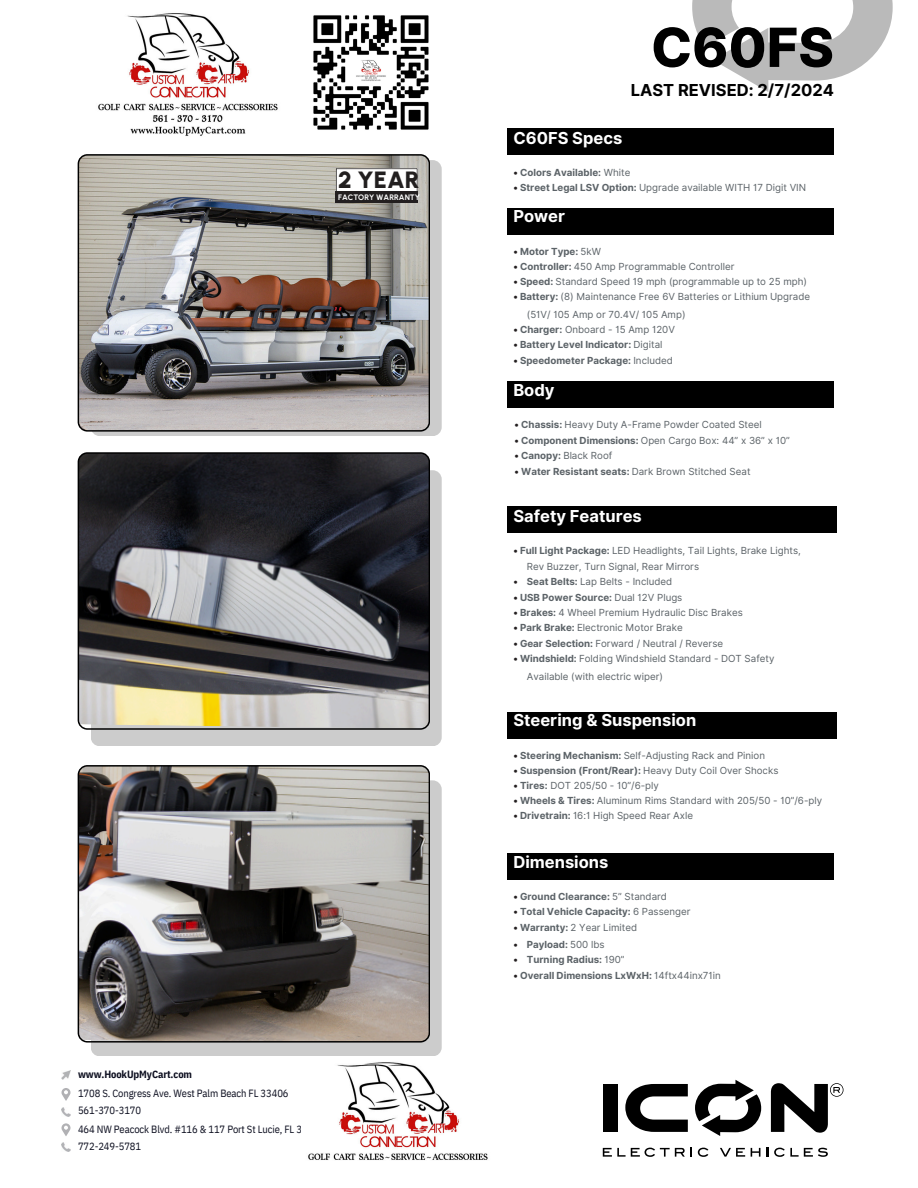
<style>
.page{position:relative;width:918px;height:1188px;background:#fff}
.page>*{position:absolute;margin:0;border:0;box-sizing:border-box;transform-origin:0 0}
.t1{font:800 54px "Inter";color:#000}
.t2{font:900 23.48px "Urbanist";color:#221f1f}
.t3{font:700 16.5px "Inter";color:#fff}
.t4{font:700 16.5px "Inter";color:#000}
.t5{font:10.5px/16.9px "IBM Plex Sans Cond";letter-spacing:-.01em;color:#0c0e1f}
.t6{font:700 10.5px "IBM Plex Sans Cond";letter-spacing:-.01em;color:#0c0e1f}
.t7{font:9.75px "Inter";color:#5b6267}
.t8{font:700 9.75px/15.1px "Inter";color:#5b6267}
.t9{font:700 9.75px/15.1px "Inter";color:#231f20}
.t10{font:700 7.88px "Urbanist";color:#fff}
.s1{color:#231f20}
.s2{font-weight:400}
.s3{font-weight:700;color:#231f20}
.s4{font-weight:700}
</style>
<div class="page">
<div style="left:91px;top:160px;width:351px;height:276px;background:#ccc;border-radius:9px"></div>
<svg style="left:692px;top:0;width:201px;height:92px"></svg>
<img style="left:78px;top:154px;width:352px;height:278px">
<div style="left:91px;top:780px;width:351px;height:276px;background:#ccc;border-radius:9px"></div>
<svg style="left:78px;top:765px;width:352px;height:278px"></svg>
<div style="left:91px;top:470px;width:351px;height:276px;background:#ccc;border-radius:9px"></div>
<svg style="left:78px;top:452px;width:352px;height:278px"></svg>
<svg style="left:336px;top:168px;width:82px;height:25px;background:#ebeaea"></svg>
<div style="left:336px;top:192px;width:81px;height:11px;background:#231f20"></div>
<div style="left:507px;top:506px;width:329px;height:26px;background:#000"></div>
<div style="left:507px;top:712px;width:329px;height:26px;background:#000"></div>
<div style="left:507px;top:128px;width:327px;height:26px;background:#000"></div>
<div style="left:507px;top:208px;width:327px;height:26px;background:#000"></div>
<div style="left:507px;top:381px;width:327px;height:27px;background:#000"></div>
<div style="left:507px;top:854px;width:327px;height:26px;background:#000"></div>
<div style="left:603px;top:1084px;width:15px;height:48px;background:#000"></div>
<svg style="left:603px;top:1148px;width:89px;height:9px"></svg>
<svg style="left:698px;top:1148px;width:10px;height:9px"></svg>
<svg style="left:625px;top:1084px;width:63px;height:48px"></svg>
<svg style="left:695px;top:1080px;width:66px;height:56px"></svg>
<svg style="left:720px;top:1148px;width:25px;height:9px"></svg>
<svg style="left:751px;top:1148px;width:9px;height:9px"></svg>
<svg style="left:774px;top:1148px;width:54px;height:9px"></svg>
<svg style="left:771px;top:1083px;width:73px;height:50px"></svg>
<img style="left:98px;top:13px;width:180px;height:123px">
<img style="left:313px;top:15px;width:116px;height:115px">
<svg style="left:62px;top:1107px;width:8px;height:9px"></svg>
<svg style="left:62px;top:1143px;width:8px;height:9px"></svg>
<svg style="left:62px;top:1071px;width:9px;height:9px"></svg>
<svg style="left:62px;top:1088px;width:8px;height:13px"></svg>
<svg style="left:61px;top:1123px;width:9px;height:13px"></svg>
<img style="left:308px;top:1062px;width:180px;height:98px">
<h3 class="t2" style="left:338px;top:166px;width:83px">2 YEAR</h3>
<h5 class="t10" style="left:338px;top:192px;width:83px">FACTORY WARRANTY</h5>
<h4 class="t6" style="left:78px;top:1068px;width:116px">www.HookUpMyCart.com</h4>
<p class="t5" style="left:78px;top:1085px;width:212px">1708 S. Congress Ave. West Palm Beach FL 33406<br>561-370-3170</p>
<p class="t5" style="left:78px;top:1121px;width:248px">464 NW Peacock Blvd. #116 &amp; 117 Port St Lucie, FL 34986<br>772-249-5781</p>
<p class="t1" style="left:651px;top:15px;width:184px">C60FS</p>
<p class="t4" style="left:631px;top:80px;width:205px">LAST REVISED: 2/7/2024</p>
<h3 class="t3" style="left:513px;top:128px;width:110px">C60FS Specs</h3>
<h5 class="t8" style="left:513px;top:165px;width:119px"><span class="s1">•</span> Colors Available: <span class="s2">White</span></h5>
<h5 class="t7" style="left:513px;top:182px;width:294px"><span class="s3">•</span> <span class="s4">Street Legal LSV Option:</span> Upgrade available WITH 17 Digit VIN</h5>
<h5 class="t3" style="left:513px;top:206px;width:53px">Power</h5>
<h5 class="t8" style="left:513px;top:243px;width:89px"><span class="s1">•</span> Motor Type: <span class="s2">5kW</span></h5>
<h5 class="t7" style="left:513px;top:260px;width:223px"><span class="s3">•</span> <span class="s4">Controller:</span> 450 Amp Programmable Controller</h5>
<h5 class="t7" style="left:513px;top:276px;width:295px"><span class="s3">•</span> <span class="s4">Speed:</span> Standard Speed 19 mph (programmable up to 25 mph)</h5>
<h5 class="t7" style="left:513px;top:291px;width:298px"><span class="s3">•</span> <span class="s4">Battery:</span> (8) Maintenance Free 6V Batteries or Lithium Upgrade</h5>
<h3 class="t7" style="left:527px;top:308px;width:160px">(51V/ 105 Amp or 70.4V/ 105 Amp)</h3>
<h5 class="t7" style="left:513px;top:324px;width:163px"><span class="s3">•</span> <span class="s4">Charger:</span> Onboard - 15 Amp 120V</h5>
<h5 class="t8" style="left:513px;top:337px;width:151px"><span class="s1">•</span> Battery Level Indicator: <span class="s2">Digital</span></h5>
<h5 class="t8" style="left:513px;top:353px;width:161px"><span class="s1">•</span> Speedometer Package: <span class="s2">Included</span></h5>
<p class="t3" style="left:513px;top:380px;width:43px">Body</p>
<h3 class="t7" style="left:515px;top:418px;width:249px"><span class="s3">•</span> <span class="s4">Chassis:</span> Heavy Duty A-Frame Powder Coated Steel</h3>
<h5 class="t7" style="left:515px;top:434px;width:277px"><span class="s3">•</span> <span class="s4">Component Dimensions:</span> Open Cargo Box: 44” x 36” x 10”</h5>
<h3 class="t7" style="left:515px;top:450px;width:99px"><span class="s3">•</span> <span class="s4">Canopy:</span> Black Roof</h3>
<h5 class="t7" style="left:515px;top:466px;width:238px"><span class="s3">•</span> <span class="s4">Water Resistant seats:</span> Dark Brown Stitched Seat</h5>
<p class="t3" style="left:513px;top:506px;width:130px">Safety Features</p>
<h5 class="t7" style="left:513px;top:544px;width:289px"><span class="s3">•</span> <span class="s4">Full Light Package:</span> LED Headlights, Tail Lights, Brake Lights,</h5>
<h5 class="t7" style="left:527px;top:560px;width:174px">Rev Buzzer, Turn Signal, Rear Mirrors</h5>
<h3 class="t9" style="left:513px;top:574px;width:6px">•</h3>
<h5 class="t7" style="left:527px;top:575px;width:147px"><span class="s4">Seat Belts:</span> Lap Belts - Included</h5>
<h5 class="t8" style="left:513px;top:590px;width:170px"><span class="s1">•</span> USB Power Source: <span class="s2">Dual 12V Plugs</span></h5>
<h5 class="t7" style="left:513px;top:607px;width:231px"><span class="s3">•</span> <span class="s4">Brakes:</span> 4 Wheel Premium Hydraulic Disc Brakes</h5>
<h5 class="t7" style="left:513px;top:622px;width:171px"><span class="s3">•</span> <span class="s4">Park Brake:</span> Electronic Motor Brake</h5>
<h5 class="t7" style="left:513px;top:637px;width:211px"><span class="s3">•</span> <span class="s4">Gear Selection:</span> Forward / Neutral / Reverse</h5>
<h5 class="t7" style="left:513px;top:652px;width:263px"><span class="s3">•</span> <span class="s4">Windshield:</span> Folding Windshield Standard - DOT Safety</h5>
<h5 class="t7" style="left:527px;top:670px;width:138px">Available (with electric wiper)</h5>
<h5 class="t3" style="left:513px;top:710px;width:184px">Steering &amp; Suspension</h5>
<h5 class="t7" style="left:513px;top:749px;width:253px"><span class="s3">•</span> <span class="s4">Steering Mechanism:</span> Self-Adjusting Rack and Pinion</h5>
<h5 class="t8" style="left:513px;top:763px;width:267px"><span class="s1">•</span> Suspension (Front/Rear): <span class="s2">Heavy Duty Coil Over Shocks</span></h5>
<h5 class="t7" style="left:513px;top:780px;width:147px"><span class="s3">•</span> <span class="s4">Tires:</span> DOT 205/50 - 10”/6-ply</h5>
<h5 class="t7" style="left:513px;top:795px;width:310px"><span class="s3">•</span> <span class="s4">Wheels &amp; Tires:</span> Aluminum Rims Standard with 205/50 - 10”/6-ply</h5>
<h5 class="t7" style="left:513px;top:810px;width:181px"><span class="s3">•</span> <span class="s4">Drivetrain:</span> 16:1 High Speed Rear Axle</h5>
<h5 class="t3" style="left:513px;top:852px;width:97px">Dimensions</h5>
<p class="t8" style="left:513px;top:889px;width:155px"><span class="s1">•</span> Ground Clearance: <span class="s2">5” Standard</span></p>
<p class="t8" style="left:513px;top:904px;width:179px"><span class="s1">•</span> Total Vehicle Capacity: <span class="s2">6 Passenger</span></p>
<p class="t7" style="left:513px;top:921px;width:125px"><span class="s3">•</span> <span class="s4">Warranty:</span> 2 Year Limited</p>
<p class="t9" style="left:513px;top:936px;width:6px">• •</p>
<h1 class="t8" style="left:527px;top:936px;width:99px">Payload: <span class="s2">500 lbs<br></span>Turning Radius: <span class="s2">190”</span></h1>
<h2 class="t8" style="left:513px;top:968px;width:209px"><span class="s1">•</span> Overall Dimensions LxWxH: <span class="s2">14ftx44inx71in</span></h2>
</div>
